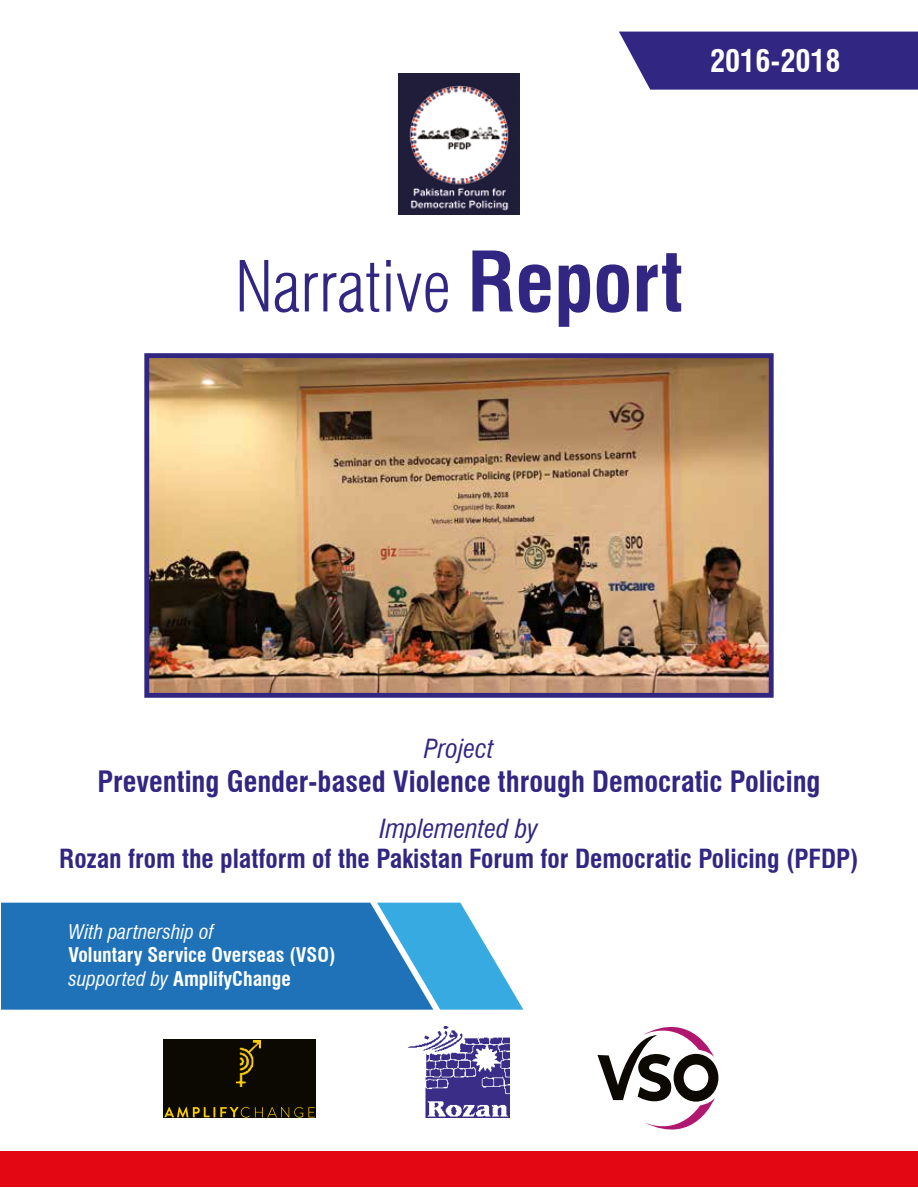
<style>
.page{position:relative;width:918px;height:1188px;background:#fff}
.page>*{position:absolute;margin:0;border:0;box-sizing:border-box;transform-origin:0 0}
.t1{font:300 condensed 69px "Swiss 721 BT";color:#312783}
.t2{font:700 condensed 30.15px "Swiss 721 BT";color:#fff}
.t3{font:700 condensed 28.8px "Swiss 721 BT";color:#312783}
.t4{font:700 condensed 25.8px "Swiss 721 BT";color:#312783}
.t5{font:italic condensed 25.8px "Swiss 721 BT";color:#312783}
.t6{font:700 condensed 19.8px/23.7px "Swiss 721 BT";color:#fff}
.t7{font:italic condensed 19.8px "Swiss 721 BT";color:#fff}
.s1{font-weight:700;font-size:81px}
.s2{font-weight:400;font-style:italic}
</style>
<div class="page">
<svg style="left:619px;top:32px;width:299px;height:58px;background:#3d338a"></svg>
<div style="left:1px;top:903px;width:376px;height:107px;background:#1f71b8"></div>
<svg style="left:377px;top:903px;width:146px;height:107px"></svg>
<div style="left:0;top:1151px;width:917px;height:35px;background:#e30613"></div>
<div style="left:163px;top:1039px;width:152px;height:79px;background:#0c0802"></div>
<svg style="left:164px;top:1107px;width:151px;height:11px"></svg>
<img style="left:236px;top:1041px;width:24px;height:45px">
<img style="left:408px;top:1027px;width:101px;height:90px">
<svg style="left:597px;top:1026px;width:121px;height:104px"></svg>
<img style="left:150px;top:359px;width:618px;height:333px">
<div style="left:144px;top:353px;width:630px;height:345px;border:5px solid #312783"></div>
<img style="left:398px;top:74px;width:122px;height:141px">
<p class="t2" style="left:710px;top:43px;width:132px">2016-2018</p>
<h1 class="t1" style="left:235px;top:245px;width:450px">Narrative <span class="s1">Report</span></h1>
<p class="t5" style="left:424px;top:733px;width:71px">Project</p>
<p class="t3" style="left:97px;top:765px;width:725px">Preventing Gender-based Violence through Democratic Policing</p>
<p class="t5" style="left:380px;top:813px;width:160px">Implemented by</p>
<p class="t4" style="left:59px;top:844px;width:801px">Rozan from the platform of the Pakistan Forum for Democratic Policing (PFDP)</p>
<p class="t7" style="left:69px;top:920px;width:147px">With partnership of</p>
<p class="t6" style="left:69px;top:943px;width:269px">Voluntary Service Overseas (VSO) <span class="s2">supported by</span> AmplifyChange</p>
</div>
